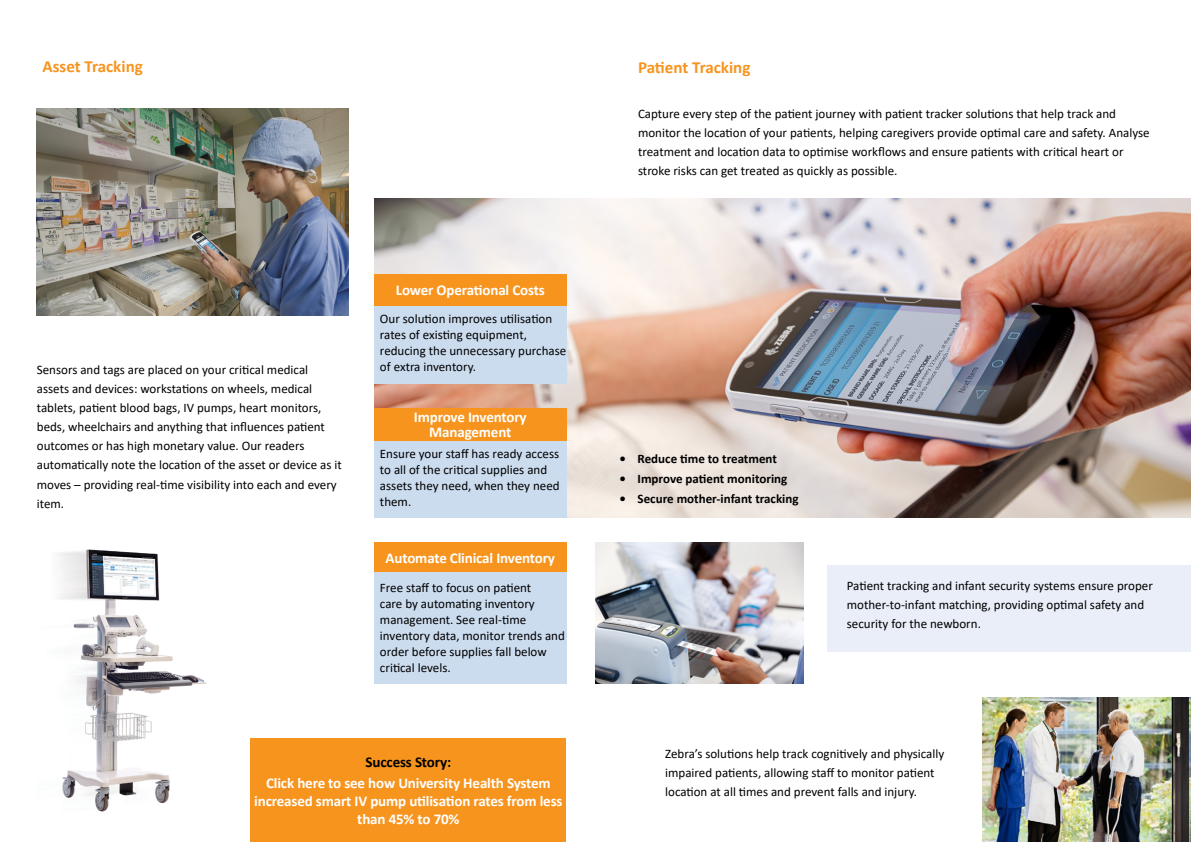
<style>
.page{position:relative;width:1191px;height:842px;background:#fff}
.page>*{position:absolute;margin:0;border:0;box-sizing:border-box;transform-origin:0 0}
.t1{font:700 17px "Calibri";color:#f7941e}
.t2{font:700 15px/18px "Calibri";letter-spacing:-.01em;color:#fff;text-align:center}
.t3{font:700 15px "Calibri";letter-spacing:-.01em;color:#000}
.t4{font:13px/19px "Calibri";color:#000}
.t5{font:700 13px "Calibri";color:#000}
</style>
<div class="page">
<div style="left:827px;top:566px;width:364px;height:86px;background:#e9eef8"></div>
<img style="left:374px;top:198px;width:817px;height:320px">
<img style="left:37px;top:108px;width:311px;height:207px">
<div style="left:374px;top:542px;width:192px;height:142px;background:#ccdcef"></div>
<div style="left:374px;top:542px;width:192px;height:29px;background:#f7941e"></div>
<div style="left:374px;top:408px;width:192px;height:109px;background:#ccdcef"></div>
<div style="left:374px;top:408px;width:192px;height:32px;background:#f7941e"></div>
<div style="left:374px;top:274px;width:192px;height:109px;background:#ccdcef"></div>
<div style="left:374px;top:274px;width:192px;height:31px;background:#f7941e"></div>
<img style="left:58px;top:549px;width:149px;height:263px">
<img style="left:595px;top:543px;width:208px;height:140px">
<img style="left:983px;top:698px;width:208px;height:144px">
<div style="left:251px;top:738px;width:315px;height:104px;background:#f7941e"></div>
<h1 class="t1" style="left:43px;top:54px;width:102px">Asset Tracking</h1>
<h1 class="t1" style="left:638px;top:55px;width:114px">Patient Tracking</h1>
<p class="t4" style="left:37px;top:360px;width:306px">Sensors and tags are placed on your critical medical assets and devices: workstations on wheels, medical tablets, patient blood bags, IV pumps, heart monitors, beds, wheelchairs and anything that influences patient outcomes or has high monetary value. Our readers automatically note the location of the asset or device as it moves – providing real-time visibility into each and every item.</p>
<p class="t2" style="left:396px;top:281px;width:150px">Lower Operational Costs</p>
<p class="t4" style="left:380px;top:311px;width:188px;line-height:16px">Our solution improves utilisation rates of existing equipment, reducing the unnecessary purchase of extra inventory.</p>
<p class="t2" style="left:414px;top:410px;width:114px;line-height:15px">Improve Inventory<br>Management</p>
<p class="t4" style="left:380px;top:445px;width:181px;line-height:16px">Ensure your staff has ready access to all of the critical supplies and assets they need, when they need them.</p>
<p class="t2" style="left:385px;top:548px;width:171px">Automate Clinical Inventory</p>
<p class="t4" style="left:380px;top:579px;width:186px;line-height:16px">Free staff to focus on patient<br>care by automating inventory management. See real-time inventory data, monitor trends and order before supplies fall below critical levels.</p>
<p class="t3" style="left:365px;top:752px;width:87px">Success Story:</p>
<p class="t2" style="left:254px;top:774px;width:310px">Click here to see how University Health System increased smart IV pump utilisation rates from less than 45% to 70%</p>
<p class="t4" style="left:638px;top:104px;width:513px">Capture every step of the patient journey with patient tracker solutions that help track and monitor the location of your patients, helping caregivers provide optimal care and safety. Analyse treatment and location data to optimise workflows and ensure patients with critical heart or stroke risks can get treated as quickly as possible.</p>
<p class="t5" style="left:619px;top:450px;width:159px">• Reduce time to treatment</p>
<p class="t5" style="left:619px;top:470px;width:169px">• Improve patient monitoring</p>
<p class="t5" style="left:619px;top:490px;width:180px">• Secure mother-infant tracking</p>
<p class="t4" style="left:847px;top:575px;width:307px">Patient tracking and infant security systems ensure proper mother-to-infant matching, providing optimal safety and security for the newborn.</p>
<p class="t4" style="left:665px;top:744px;width:281px">Zebra’s solutions help track cognitively and physically impaired patients, allowing staff to monitor patient location at all times and prevent falls and injury.</p>
</div>
